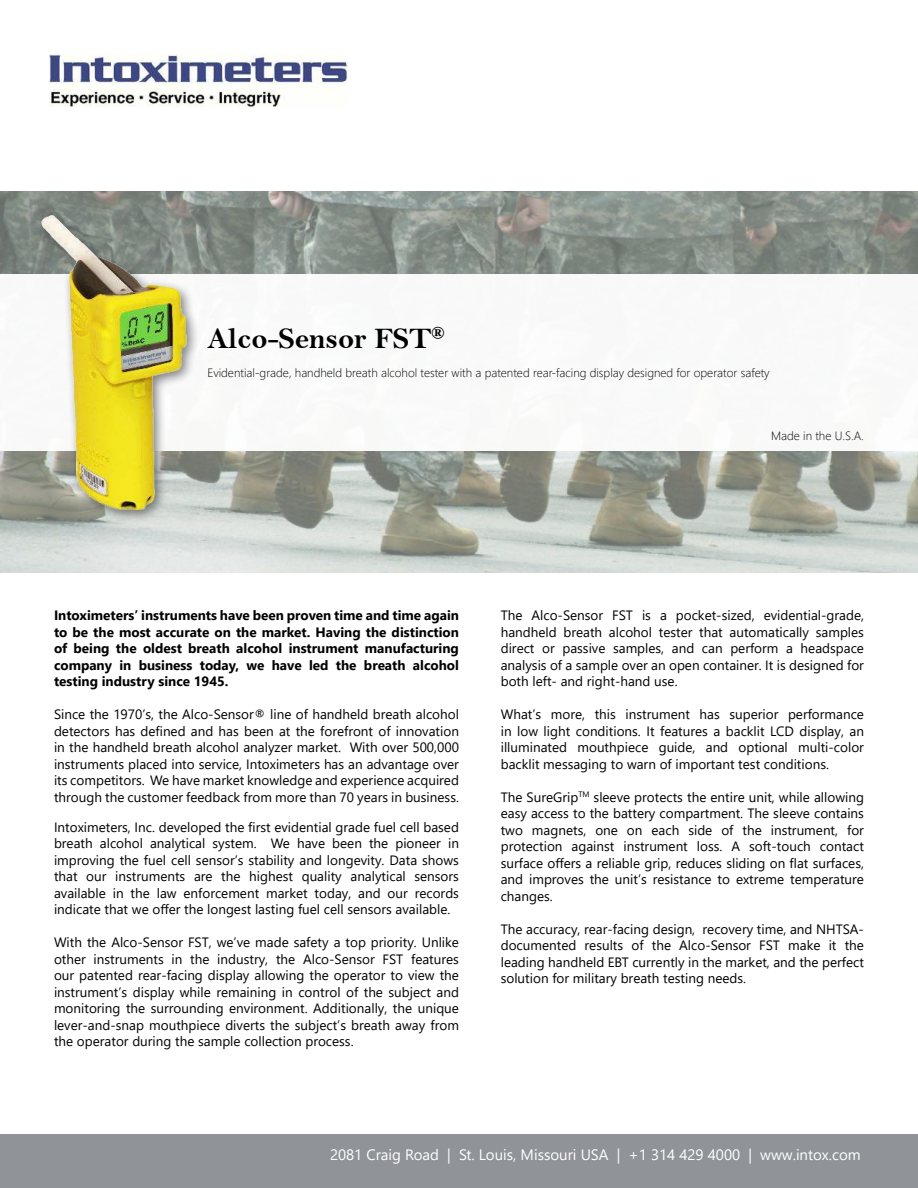
<style>
.page{position:relative;width:918px;height:1188px;background:#fff}
.page>*{position:absolute;margin:0;border:0;box-sizing:border-box;transform-origin:0 0}
.t1{font:30px "Bell MT Bold";color:#000}
.t2{font:15px "Segoe UI";color:#fff}
.t3{font:13.5px/16.5px "Segoe UI";color:#000;text-align:justify}
.t4{font:700 13.5px/16.5px "Segoe UI";color:#000;text-align:justify}
.t5{font:300 12px "Segoe UI";color:#000}
</style>
<div class="page">
<div style="left:0;top:1134px;width:918px;height:54px;background:#909397"></div>
<img style="left:0;top:191px;width:918px;height:382px">
<div style="left:0;top:274px;width:918px;height:177px;background:#fff"></div>
<img style="left:49px;top:54px;width:299px;height:53px">
<div style="left:31px;top:210px;width:169px;height:313px;background:#000;opacity:.5"></div>
<img style="left:32px;top:213px;width:162px;height:296px">
<h1 class="t1" style="left:207px;top:320px;width:239px">Alco-Sensor FST<sup>®</sup></h1>
<p class="t5" style="left:207px;top:368px;width:564px">Evidential-grade, handheld breath alcohol tester with a patented rear-facing display designed for operator safety</p>
<p class="t5" style="left:771px;top:432px;width:94px">Made in the U.S.A.</p>
<p class="t4" style="left:54px;top:609px;width:407px">Intoximeters’ instruments have been proven time and time again to be the most accurate on the market. Having the distinction of being the oldest breath alcohol instrument manufacturing company in business today, we have led the breath alcohol testing industry since 1945.</p>
<p class="t3" style="left:54px;top:708px;width:407px">Since the 1970’s, the Alco-Sensor® line of handheld breath alcohol detectors has defined and has been at the forefront of innovation in the handheld breath alcohol analyzer market. With over 500,000 instruments placed into service, Intoximeters has an advantage over its competitors. We have market knowledge and experience acquired through the customer feedback from more than 70 years in business.</p>
<p class="t3" style="left:54px;top:818px;width:407px">Intoximeters, Inc. developed the first evidential grade fuel cell based breath alcohol analytical system. We have been the pioneer in improving the fuel cell sensor’s stability and longevity. Data shows that our instruments are the highest quality analytical sensors available in the law enforcement market today, and our records indicate that we offer the longest lasting fuel cell sensors available.</p>
<p class="t3" style="left:54px;top:933px;width:407px">With the Alco-Sensor FST, we’ve made safety a top priority. Unlike other instruments in the industry, the Alco-Sensor FST features our patented rear-facing display allowing the operator to view the instrument’s display while remaining in control of the subject and monitoring the surrounding environment. Additionally, the unique lever-and-snap mouthpiece diverts the subject’s breath away from the operator during the sample collection process.</p>
<p class="t3" style="left:501px;top:606px;width:365px">The Alco-Sensor FST is a pocket-sized, evidential-grade, handheld breath alcohol tester that automatically samples direct or passive samples, and can perform a headspace analysis of a sample over an open container. It is designed for both left- and right-hand use.</p>
<p class="t3" style="left:501px;top:708px;width:365px">What’s more, this instrument has superior performance in low light conditions. It features a backlit LCD display, an illuminated mouthpiece guide, and optional multi-color backlit messaging to warn of important test conditions.</p>
<p class="t3" style="left:501px;top:790px;width:365px">The SureGrip<sup>TM</sup> sleeve protects the entire unit, while allowing easy access to the battery compartment. The sleeve contains two magnets, one on each side of the instrument, for protection against instrument loss. A soft-touch contact surface offers a reliable grip, reduces sliding on flat surfaces, and improves the unit’s resistance to extreme temperature changes.</p>
<p class="t3" style="left:501px;top:920px;width:365px">The accuracy, rear-facing design, recovery time, and NHTSA&shy;documented results of the Alco-Sensor FST make it the leading handheld EBT currently in the market, and the perfect solution for military breath testing needs.</p>
<p class="t2" style="left:330px;top:1141px;width:532px">2081 Craig Road | St. Louis, Missouri USA | +1 314 429 4000 | www.intox.com</p>
</div>
